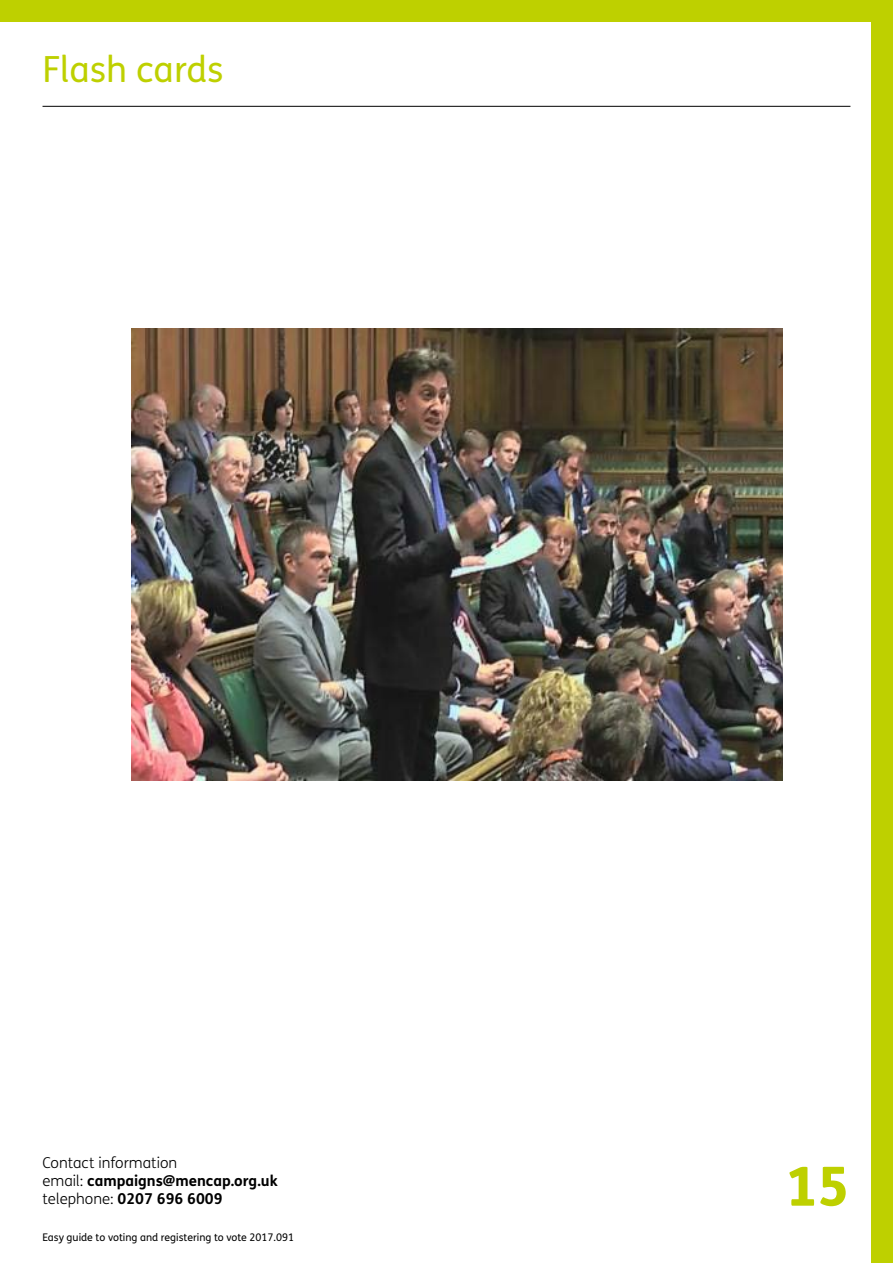
<style>
.page{position:relative;width:893px;height:1263px;background:#fff}
.page>*{position:absolute;margin:0;border:0;box-sizing:border-box;transform-origin:0 0}
.t1{font:800 54px "FS Mencap";color:#bed000}
.t2{font:36px "FS Mencap";color:#bed000}
.t3{font:300 15px/18px "FS Mencap";color:#000}
.t4{font:10.5px "FS Mencap";color:#000}
.s1{font-weight:700}
</style>
<div class="page">
<div style="left:0;top:0;width:893px;height:21px;background:#bed000"></div>
<hr style="left:43px;top:106px;width:807px;height:1px;background:#000">
<div style="left:872px;top:0;width:21px;height:1263px;background:#bed000"></div>
<img style="left:132px;top:329px;width:650px;height:451px">
<h2 class="t2" style="left:43px;top:49px;width:183px">Flash cards</h2>
<p class="t3" style="left:43px;top:1154px;width:237px">Contact information<br>email: <span class="s1">campaigns@mencap.org.uk </span>telephone: <span class="s1">0207 696 6009</span></p>
<h1 class="t1" style="left:786px;top:1152px;width:65px">15</h1>
<p class="t4" style="left:43px;top:1231px;width:253px">Easy guide to voting and registering to vote 2017.091</p>
</div>
